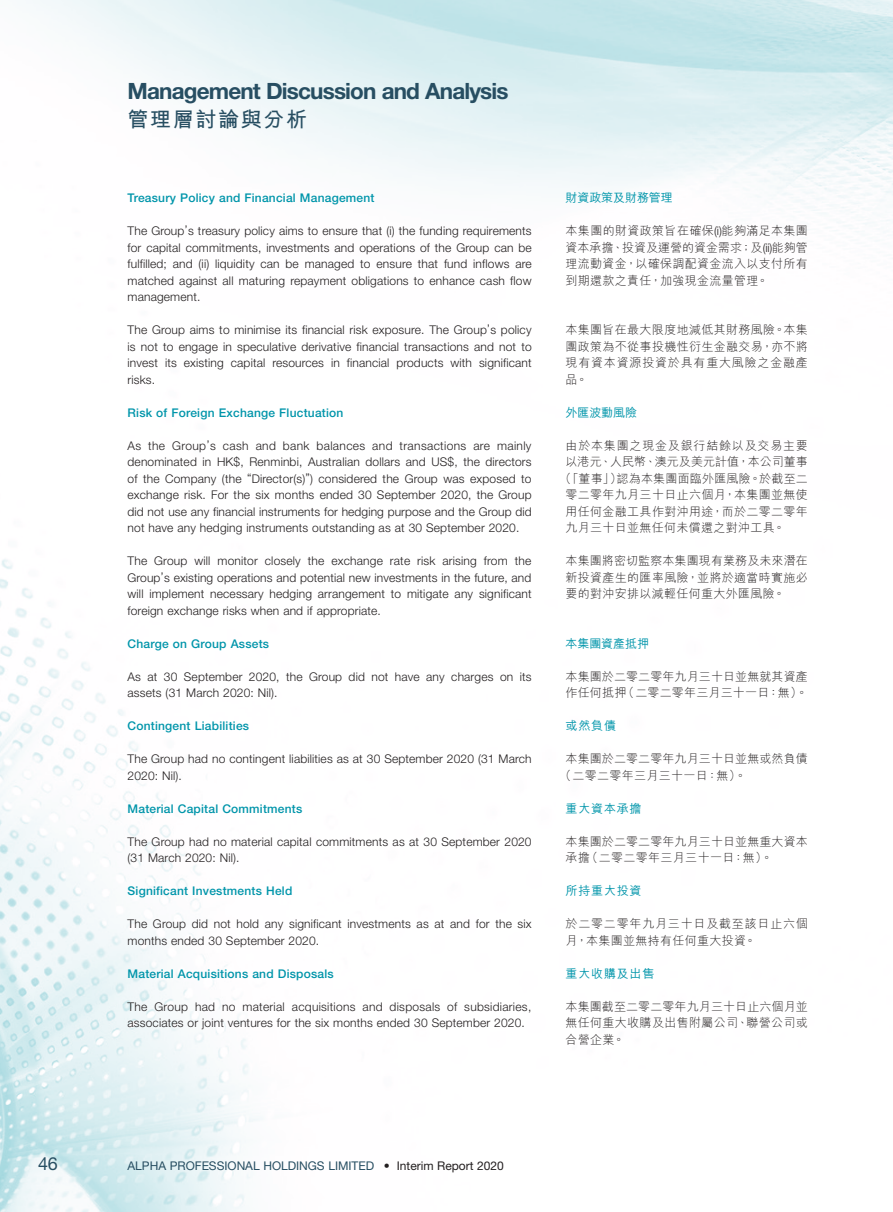
<style>
.page{position:relative;width:893px;height:1212px;background:#fff}
.page>*{position:absolute;margin:0;border:0;box-sizing:border-box;transform-origin:0 0}
.t1{font:700 22.5px "Helvetica Neue LT Std";letter-spacing:-.035em;color:#274e62}
.t2{font:700 21px "M Hei HK";letter-spacing:.08em;color:#274e62}
.t3{font:18px "Helvetica Neue LT Std";color:#274e62}
.Body_Text{font:300 12px/16.5px "Helvetica Neue LT Std";letter-spacing:.015em;color:#231f20}
.C_Body_Text{font:300 12px/16.5px "M Hei HK";letter-spacing:.03em;color:#231f20;text-align:justify}
.Heading_2{font:500 12px "Helvetica Neue LT Std";letter-spacing:.02em;color:#0095aa}
.C_Body_Text-2{font:300 12px/16.5px "M Hei HK";letter-spacing:.01em;color:#231f20}
.C_Body_Text-3{font:300 12px/16.5px "M Hei HK";letter-spacing:.065em;color:#231f20}
.t4{font:12px "Helvetica Neue LT Std";color:#274e62}
.Heading_2-2{font:500 12px "M Hei HK";letter-spacing:.07em;color:#0095aa}
.C_Heading_2{font:500 12px "M Hei HK";letter-spacing:-.005em;color:#0095aa}
.C_Body_Text-4{font:300 12px "M Hei HK";letter-spacing:.005em;color:#231f20}
.s1{font-family:"Helvetica Neue LT Std"}
.s2{color:#231f20}
</style>
<div class="page">
<img style="left:0;top:0;width:893px;height:1212px">
<h1 class="t1" style="left:128px;top:77px;width:382px">Management Discussion and Analysis</h1>
<h2 class="t2" style="left:128px;top:104px;width:181px">管理層討論與分析</h2>
<p class="Heading_2" style="left:128px;top:191px;width:249px">Treasury Policy and Financial Management</p>
<p class="Body_Text" style="left:128px;top:222px;width:406px;text-align:justify">The Group’s treasury policy aims to ensure that (i) the funding requirements for capital commitments, investments and operations of the Group can be fulfilled; and (ii) liquidity can be managed to ensure that fund inflows are matched against all maturing repayment obligations to enhance cash flow management.</p>
<p class="Body_Text" style="left:128px;top:321px;width:406px;text-align:justify">The Group aims to minimise its financial risk exposure. The Group’s policy is not to engage in speculative derivative financial transactions and not to invest its existing capital resources in financial products with significant risks.</p>
<p class="Heading_2" style="left:128px;top:405px;width:217px">Risk of Foreign Exchange Fluctuation</p>
<p class="Body_Text" style="left:128px;top:437px;width:406px;text-align:justify">As the Group’s cash and bank balances and transactions are mainly denominated in HK$, Renminbi, Australian dollars and US$, the directors of the Company (the “Director(s)”) considered the Group was exposed to exchange risk. For the six months ended 30 September 2020, the Group did not use any financial instruments for hedging purpose and the Group did not have any hedging instruments outstanding as at 30 September 2020.</p>
<p class="Body_Text" style="left:128px;top:552px;width:406px;text-align:justify">The Group will monitor closely the exchange rate risk arising from the Group’s existing operations and potential new investments in the future, and will implement necessary hedging arrangement to mitigate any significant foreign exchange risks when and if appropriate.</p>
<p class="Heading_2" style="left:128px;top:636px;width:143px">Charge on Group Assets</p>
<p class="Body_Text" style="left:128px;top:668px;width:406px">As at 30 September 2020, the Group did not have any charges on its assets (31 March 2020: Nil).</p>
<p class="Heading_2" style="left:128px;top:719px;width:123px">Contingent Liabilities</p>
<p class="Body_Text" style="left:128px;top:750px;width:406px">The Group had no contingent liabilities as at 30 September 2020 (31 March<br>2020: Nil).</p>
<p class="Heading_2" style="left:128px;top:801px;width:176px">Material Capital Commitments</p>
<p class="Body_Text" style="left:128px;top:833px;width:406px">The Group had no material capital commitments as at 30 September 2020 (31 March 2020: Nil).</p>
<p class="Heading_2" style="left:128px;top:884px;width:166px">Significant Investments Held</p>
<p class="Body_Text" style="left:128px;top:915px;width:406px">The Group did not hold any significant investments as at and for the six months ended 30 September 2020.</p>
<p class="Heading_2" style="left:128px;top:966px;width:208px">Material Acquisitions and Disposals</p>
<p class="Body_Text" style="left:128px;top:998px;width:405px">The Group had no material acquisitions and disposals of subsidiaries, associates or joint ventures for the six months ended 30 September 2020.</p>
<p class="C_Heading_2" style="left:566px;top:189px;width:109px">財資政策及財務管理</p>
<p class="C_Body_Text" style="left:566px;top:222px;width:244px">本集團的財資政策旨在確保<span class="s1">(i)</span>能夠滿足本集團資本承擔、投資及運營的資金需求；及<span class="s1">(ii)</span>能夠管理流動資金，以確保調配資金流入以支付所有到期還款之責任，加強現金流量管理。</p>
<p class="C_Body_Text" style="left:566px;top:321px;width:244px">本集團旨在最大限度地減低其財務風險。本集團政策為不從事投機性衍生金融交易，亦不將現有資本資源投資於具有重大風險之金融產品。</p>
<p class="C_Heading_2" style="left:566px;top:403px;width:73px">外匯波動風險</p>
<p class="C_Body_Text-3" style="left:566px;top:437px;width:244px">由於本集團之現金及銀行結餘以及交易主要</p>
<p class="C_Body_Text-4" style="left:566px;top:456px;width:244px">以港元、人民幣、澳元及美元計值，本公司董事</p>
<p class="C_Body_Text" style="left:560px;top:470px;width:250px">（「董事」）認為本集團面臨外匯風險。於截至二</p>
<p class="C_Body_Text" style="left:566px;top:486px;width:244px">零二零年九月三十日止六個月，本集團並無使</p>
<p class="C_Body_Text" style="left:566px;top:503px;width:244px">用任何金融工具作對沖用途，而於二零二零年</p>
<p class="C_Body_Text" style="left:566px;top:519px;width:221px">九月三十日並無任何未償還之對沖工具。</p>
<p class="C_Body_Text" style="left:566px;top:552px;width:244px">本集團將密切監察本集團現有業務及未來潛在新投資產生的匯率風險，並將於適當時實施必要的對沖安排以減輕任何重大外匯風險。</p>
<p class="C_Heading_2" style="left:566px;top:634px;width:85px">本集團資產抵押</p>
<p class="C_Body_Text-2" style="left:566px;top:668px;width:244px">本集團於二零二零年九月三十日並無就其資產作任何抵押（二零二零年三月三十一日：無）。</p>
<p class="Heading_2-2" style="left:566px;top:717px;width:52px">或然負債</p>
<p class="C_Body_Text-2" style="left:560px;top:750px;width:250px;text-indent:6px">本集團於二零二零年九月三十日並無或然負債（二零二零年三月三十一日：無）。</p>
<p class="Heading_2-2" style="left:566px;top:799px;width:78px">重大資本承擔</p>
<p class="C_Body_Text-2" style="left:566px;top:833px;width:244px">本集團於二零二零年九月三十日並無重大資本承擔（二零二零年三月三十一日：無）。</p>
<p class="Heading_2-2" style="left:566px;top:882px;width:78px">所持重大投資</p>
<p class="C_Body_Text-3" style="left:566px;top:915px;width:244px">於二零二零年九月三十日及截至該日止六個月，本集團並無持有任何重大投資。</p>
<p class="Heading_2-2" style="left:566px;top:964px;width:90px">重大收購及出售</p>
<p class="C_Body_Text" style="left:566px;top:998px;width:244px">本集團截至二零二零年九月三十日止六個月並無任何重大收購及出售附屬公司、聯營公司或合營企業。</p>
<h3 class="t3" style="left:38px;top:1153px;width:21px">46</h3>
<p class="t4" style="left:128px;top:1159px;width:378px">ALPHA PROFESSIONAL HOLDINGS LIMITED <span class="s2">• Interim Report 2020</span></p>
</div>
